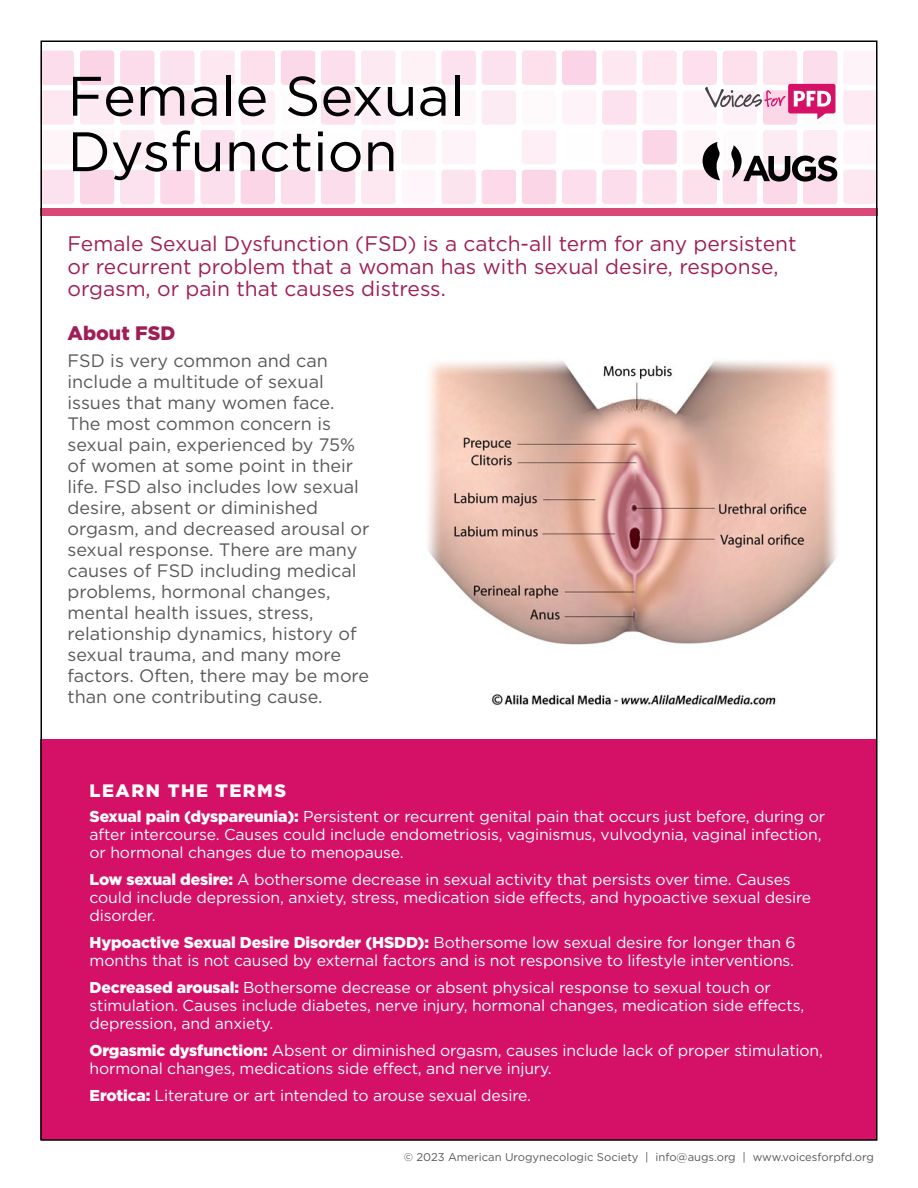
<style>
.page{position:relative;width:918px;height:1188px;background:#fff}
.page>*{position:absolute;margin:0;border:0;box-sizing:border-box;transform-origin:0 0}
.t1{font:55.5px/55.5px "Gotham";color:#000}
.t2{font:21px/22.5px "Gotham";color:#9f1e56}
.t3{font:900 19.5px "Gotham";color:#9f1e56}
.t4{font:18px/21px "Gotham";color:#58595b}
.t5{font:900 18px "Gotham";letter-spacing:.08em;color:#fff}
.t6{font:15.75px/18px "Gotham";letter-spacing:-.01em;color:#fff}
.t7{font:11.25px "Gotham";color:#58595b}
.s1{font-weight:900}
</style>
<div class="page">
<div style="left:40px;top:51px;width:34px;height:34px;background:#fcddeb;border-radius:3px"></div>
<div style="left:80px;top:51px;width:34px;height:34px;background:#fbd4e6;border-radius:3px"></div>
<div style="left:120px;top:51px;width:34px;height:34px;background:#fcdcea;border-radius:3px"></div>
<div style="left:160px;top:51px;width:35px;height:34px;background:#fce2ee;border-radius:3px"></div>
<div style="left:200px;top:51px;width:35px;height:34px;background:#fde7f1;border-radius:3px"></div>
<div style="left:241px;top:51px;width:34px;height:34px;background:#fce1ed;border-radius:3px"></div>
<div style="left:281px;top:51px;width:34px;height:34px;background:#fcd9e9;border-radius:3px"></div>
<div style="left:321px;top:51px;width:34px;height:34px;background:#fcdfec;border-radius:3px"></div>
<div style="left:361px;top:51px;width:35px;height:34px;background:#fde9f2;border-radius:3px"></div>
<div style="left:401px;top:51px;width:35px;height:34px;background:#fef2f7;border-radius:3px"></div>
<div style="left:441px;top:51px;width:35px;height:34px;background:#fce2ee;border-radius:3px"></div>
<div style="left:482px;top:51px;width:34px;height:34px;background:#fce2ee;border-radius:3px"></div>
<div style="left:522px;top:51px;width:34px;height:34px;background:#fce1ed;border-radius:3px"></div>
<div style="left:562px;top:51px;width:34px;height:34px;background:#fbd5e7;border-radius:3px"></div>
<div style="left:602px;top:51px;width:35px;height:34px;background:#fde8f2;border-radius:3px"></div>
<div style="left:40px;top:90px;width:34px;height:35px;background:#fde8f1;border-radius:3px"></div>
<div style="left:80px;top:90px;width:34px;height:35px;background:#fde9f2;border-radius:3px"></div>
<div style="left:120px;top:90px;width:34px;height:35px;background:#fde8f2;border-radius:3px"></div>
<div style="left:160px;top:90px;width:35px;height:35px;background:#fce4ef;border-radius:3px"></div>
<div style="left:200px;top:90px;width:35px;height:35px;background:#fef3f8;border-radius:3px"></div>
<div style="left:241px;top:90px;width:34px;height:35px;background:#fdeff5;border-radius:3px"></div>
<div style="left:321px;top:90px;width:34px;height:35px;background:#fce1ed;border-radius:3px"></div>
<div style="left:361px;top:90px;width:35px;height:35px;background:#fdeff5;border-radius:3px"></div>
<div style="left:441px;top:90px;width:35px;height:35px;background:#fef7fa;border-radius:3px"></div>
<div style="left:482px;top:90px;width:34px;height:35px;background:#fdebf3;border-radius:3px"></div>
<div style="left:522px;top:90px;width:34px;height:35px;background:#fefafc;border-radius:3px"></div>
<div style="left:562px;top:90px;width:34px;height:35px;background:#fef3f8;border-radius:3px"></div>
<div style="left:602px;top:90px;width:35px;height:35px;background:#fce2ee;border-radius:3px"></div>
<div style="left:40px;top:130px;width:34px;height:34px;background:#fef5f9;border-radius:3px"></div>
<div style="left:80px;top:130px;width:34px;height:34px;background:#fef8fb;border-radius:3px"></div>
<div style="left:120px;top:130px;width:34px;height:34px;background:#fdebf3;border-radius:3px"></div>
<div style="left:200px;top:130px;width:35px;height:34px;background:#fce2ee;border-radius:3px"></div>
<div style="left:241px;top:130px;width:34px;height:34px;background:#fef3f8;border-radius:3px"></div>
<div style="left:281px;top:130px;width:34px;height:34px;background:#fef8fb;border-radius:3px"></div>
<div style="left:361px;top:130px;width:35px;height:34px;background:#fdf1f7;border-radius:3px"></div>
<div style="left:401px;top:130px;width:35px;height:34px;background:#fef2f7;border-radius:3px"></div>
<div style="left:441px;top:130px;width:35px;height:34px;background:#fef3f8;border-radius:3px"></div>
<div style="left:522px;top:130px;width:34px;height:34px;background:#fdeff5;border-radius:3px"></div>
<div style="left:602px;top:130px;width:35px;height:34px;background:#fef3f8;border-radius:3px"></div>
<div style="left:40px;top:170px;width:34px;height:34px;background:#fce2ee;border-radius:3px"></div>
<div style="left:80px;top:170px;width:34px;height:34px;background:#fbd6e7;border-radius:3px"></div>
<div style="left:120px;top:170px;width:34px;height:34px;background:#fce2ee;border-radius:3px"></div>
<div style="left:160px;top:170px;width:35px;height:34px;background:#fcd8e8;border-radius:3px"></div>
<div style="left:200px;top:170px;width:35px;height:34px;background:#fcdfec;border-radius:3px"></div>
<div style="left:241px;top:170px;width:34px;height:34px;background:#fbd6e7;border-radius:3px"></div>
<div style="left:281px;top:170px;width:34px;height:34px;background:#fcddeb;border-radius:3px"></div>
<div style="left:321px;top:170px;width:34px;height:34px;background:#fcddeb;border-radius:3px"></div>
<div style="left:361px;top:170px;width:35px;height:34px;background:#fde7f1;border-radius:3px"></div>
<div style="left:401px;top:170px;width:35px;height:34px;background:#fef6fa;border-radius:3px"></div>
<div style="left:441px;top:170px;width:35px;height:34px;background:#fce4ef;border-radius:3px"></div>
<div style="left:482px;top:170px;width:34px;height:34px;background:#fcdae9;border-radius:3px"></div>
<div style="left:522px;top:170px;width:34px;height:34px;background:#fbd6e7;border-radius:3px"></div>
<div style="left:562px;top:170px;width:34px;height:34px;background:#fcdeec;border-radius:3px"></div>
<div style="left:602px;top:170px;width:35px;height:34px;background:#fcddeb;border-radius:3px"></div>
<div style="left:642px;top:51px;width:35px;height:34px;background:#fde6f0;border-radius:3px"></div>
<div style="left:683px;top:51px;width:34px;height:34px;background:#fce0ed;border-radius:3px"></div>
<div style="left:723px;top:51px;width:34px;height:34px;background:#fce1ed;border-radius:3px"></div>
<div style="left:763px;top:51px;width:34px;height:34px;background:#fde5f0;border-radius:3px"></div>
<div style="left:803px;top:51px;width:34px;height:34px;background:#fcddeb;border-radius:3px"></div>
<div style="left:843px;top:51px;width:35px;height:34px;background:#fef3f8;border-radius:3px"></div>
<div style="left:642px;top:90px;width:35px;height:35px;background:#fdf0f6;border-radius:3px"></div>
<div style="left:683px;top:90px;width:34px;height:35px;background:#fef3f8;border-radius:3px"></div>
<div style="left:723px;top:90px;width:34px;height:35px;background:#fdf1f7;border-radius:3px"></div>
<div style="left:763px;top:90px;width:34px;height:35px;background:#fbd7e8;border-radius:3px"></div>
<svg style="left:803px;top:90px;width:34px;height:35px"></svg>
<div style="left:843px;top:90px;width:35px;height:35px;background:#fdeaf3;border-radius:3px"></div>
<div style="left:642px;top:130px;width:35px;height:34px;background:#fbd6e7;border-radius:3px"></div>
<div style="left:683px;top:130px;width:34px;height:34px;background:#fef5f9;border-radius:3px"></div>
<div style="left:723px;top:130px;width:34px;height:34px;background:#fefbfc;border-radius:3px"></div>
<div style="left:763px;top:130px;width:34px;height:34px;background:#fdebf3;border-radius:3px"></div>
<div style="left:803px;top:130px;width:34px;height:34px;background:#fdecf4;border-radius:3px"></div>
<div style="left:843px;top:130px;width:35px;height:34px;background:#fef4f9;border-radius:3px"></div>
<div style="left:642px;top:170px;width:35px;height:34px;background:#fce1ed;border-radius:3px"></div>
<div style="left:683px;top:170px;width:34px;height:34px;background:#fce1ed;border-radius:3px"></div>
<div style="left:723px;top:170px;width:34px;height:34px;background:#fce1ed;border-radius:3px"></div>
<div style="left:763px;top:170px;width:34px;height:34px;background:#fcd9e9;border-radius:3px"></div>
<div style="left:803px;top:170px;width:34px;height:34px;background:#fcddeb;border-radius:3px"></div>
<div style="left:843px;top:170px;width:35px;height:34px;background:#fde8f1;border-radius:3px"></div>
<svg style="left:705px;top:84px;width:130px;height:35px"></svg>
<svg style="left:731px;top:145px;width:106px;height:37px"></svg>
<svg style="left:703px;top:142px;width:17px;height:38px"></svg>
<div style="left:40px;top:208px;width:838px;height:8px;background:#d84978"></div>
<div style="left:40px;top:739px;width:838px;height:400px;background:#d51067"></div>
<img style="left:428px;top:360px;width:409px;height:345px">
<h1 class="t1" style="left:68px;top:67px;width:398px">Female Sexual<br>Dysfunction</h1>
<h2 class="t2" style="left:68px;top:232px;width:731px">Female Sexual Dysfunction (FSD) is a catch-all term for any persistent or recurrent problem that a woman has with sexual desire, response, orgasm, or pain that causes distress.</h2>
<p class="t3" style="left:68px;top:319px;width:109px">About FSD</p>
<p class="t4" style="left:68px;top:350px;width:303px">FSD is very common and can include a multitude of sexual issues that many women face.<br>The most common concern is sexual pain, experienced by 75% of women at some point in their life. FSD also includes low sexual desire, absent or diminished orgasm, and decreased arousal or sexual response. There are many causes of FSD including medical problems, hormonal changes, mental health issues, stress, relationship dynamics, history of sexual trauma, and many more factors. Often, there may be more than one contributing cause.</p>
<p class="t5" style="left:90px;top:779px;width:198px">Learn the terms</p>
<p class="t6" style="left:90px;top:807px;width:737px"><span class="s1">Sexual pain (dyspareunia):</span> Persistent or recurrent genital pain that occurs just before, during or after intercourse. Causes could include endometriosis, vaginismus, vulvodynia, vaginal infection, or hormonal changes due to menopause.</p>
<p class="t6" style="left:90px;top:870px;width:723px"><span class="s1">Low sexual desire:</span> A bothersome decrease in sexual activity that persists over time. Causes could include depression, anxiety, stress, medication side effects, and hypoactive sexual desire disorder.</p>
<p class="t6" style="left:90px;top:933px;width:708px"><span class="s1">Hypoactive Sexual Desire Disorder (HSDD):</span> Bothersome low sexual desire for longer than 6 months that is not caused by external factors and is not responsive to lifestyle interventions.</p>
<p class="t6" style="left:90px;top:978px;width:716px"><span class="s1">Decreased arousal:</span> Bothersome decrease or absent physical response to sexual touch or stimulation. Causes include diabetes, nerve injury, hormonal changes, medication side effects, depression, and anxiety.</p>
<p class="t6" style="left:90px;top:1041px;width:735px"><span class="s1">Orgasmic dysfunction:</span> Absent or diminished orgasm, causes include lack of proper stimulation, hormonal changes, medications side effect, and nerve injury.</p>
<p class="t6" style="left:90px;top:1086px;width:443px"><span class="s1">Erotica:</span> Literature or art intended to arouse sexual desire.</p>
<p class="t7" style="left:404px;top:1150px;width:472px">© 2023 American Urogynecologic Society | info@augs.org | www.voicesforpfd.org</p>
</div>
